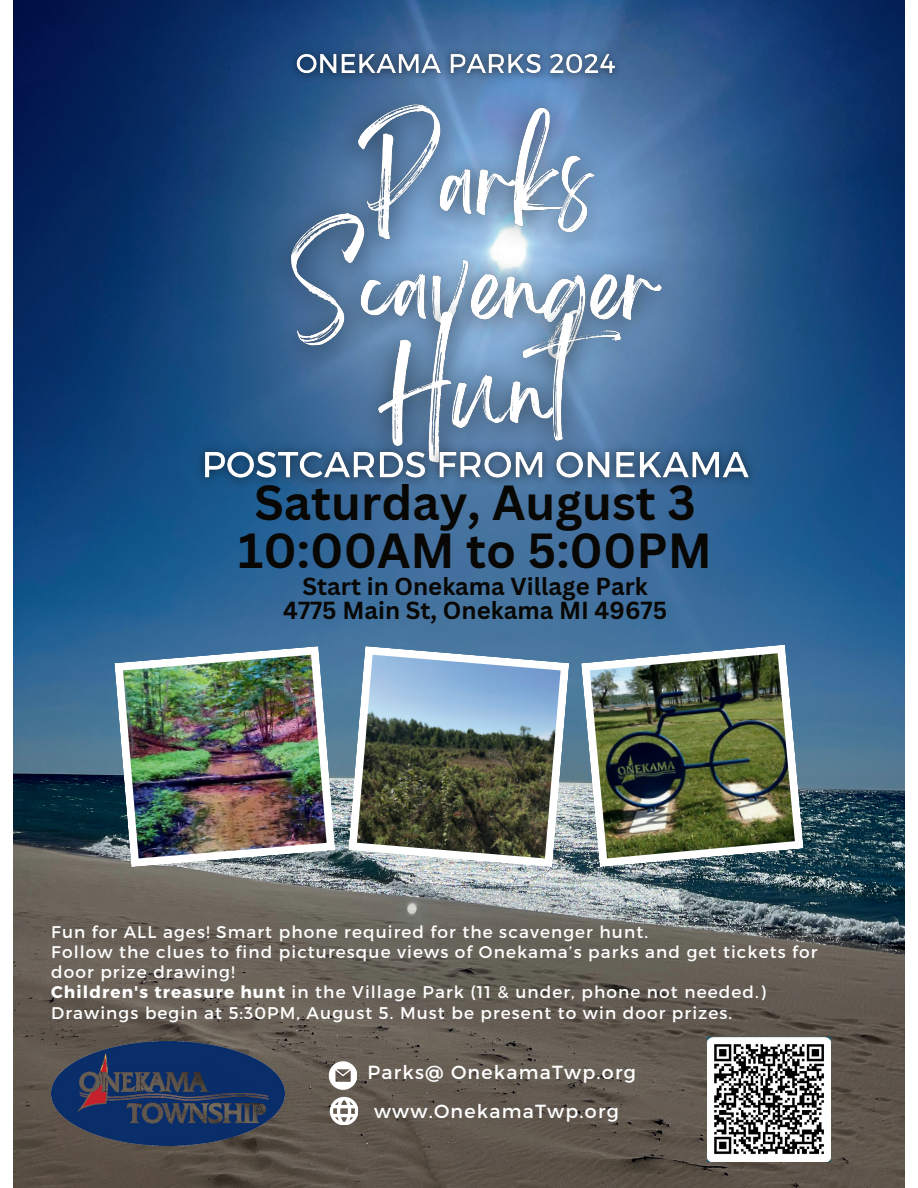
<style>
.page{position:relative;width:918px;height:1188px;background:#fff}
.page>*{position:absolute;margin:0;border:0;box-sizing:border-box;transform-origin:0 0}
.t1{font:700 48px/48.3px "Canva Sans";color:#080704;text-align:center}
.t2{font:700 24px/23.7px "Canva Sans";color:#080704;text-align:center}
.t3{font:19.05px/38.7px "Montserrat";letter-spacing:.065em;color:#fff;text-align:center}
.t4{font:16.95px/20.2px "Montserrat";letter-spacing:.065em;color:#fff}
.s1{font-weight:700}
</style>
<div class="page">
<img style="left:14px;top:0;width:890px;height:1188px">
<svg style="left:329px;top:1061px;width:28px;height:28px"></svg>
<svg style="left:330px;top:1097px;width:28px;height:28px"></svg>
<img style="left:114px;top:646px;width:221px;height:221px">
<img style="left:348px;top:646px;width:221px;height:221px">
<img style="left:581px;top:645px;width:223px;height:222px">
<img style="left:51px;top:1042px;width:233px;height:103px">
<img style="left:707px;top:1037px;width:123px;height:124px">
<img style="left:254px;top:71px;width:445px;height:432px">
<img style="left:283px;top:41px;width:346px;height:47px">
<img style="left:188px;top:436px;width:577px;height:60px">
<h1 class="t1" style="left:238px;top:479px;width:475px">Saturday, August 3<br>10:00AM to 5:00PM</h1>
<h2 class="t2" style="left:283px;top:575px;width:386px">Start in Onekama Village Park<br>4775 Main St, Onekama MI 49675</h2>
<p class="t4" style="left:51px;top:922px;width:768px">Fun for ALL ages! Smart phone required for the scavenger hunt.<br>Follow the clues to find picturesque views of Onekama’s parks and get tickets for door prize drawing!<br><span class="s1">Children's treasure hunt</span> in the Village Park (11 &amp; under, phone not needed.)<br>Drawings begin at 5:30PM, August 5. Must be present to win door prizes.</p>
<p class="t3" style="left:368px;top:1053px;width:270px">Parks@ OnekamaTwp.org www.OnekamaTwp.org</p>
</div>
